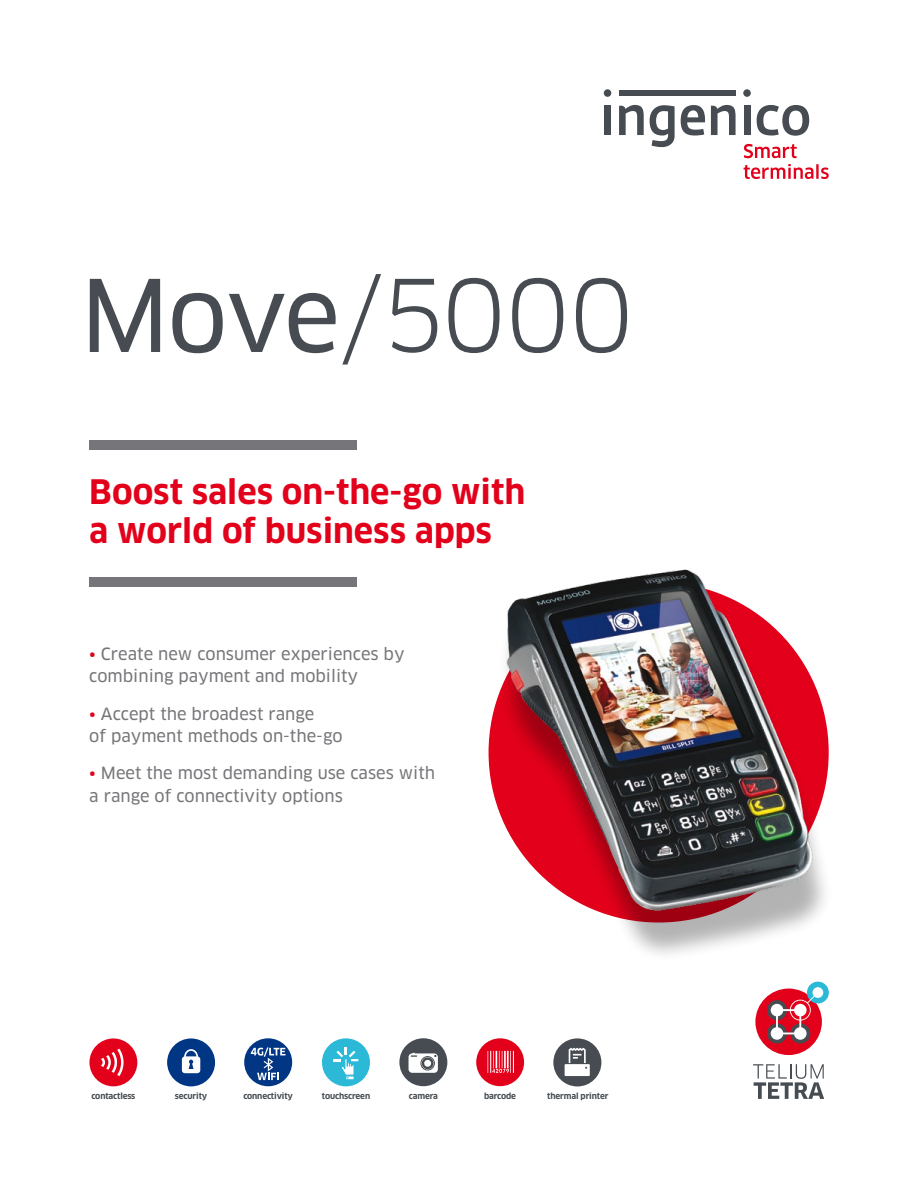
<style>
.page{position:relative;width:918px;height:1188px;background:#fff}
.page>*{position:absolute;margin:0;border:0;box-sizing:border-box;transform-origin:0 0}
.t1{font:97.5px "Clan OT";color:#464c51}
.t2{font:700 33px/39.6px "Clan OT";color:#e2001a}
.t3{font:16.5px/22.5px "Clan OT News";color:#76767a}
.t4{font:700 8.25px "Clan OT";letter-spacing:-.015em;color:#464c51}
.s1{font-family:"Clan OT News"}
.s2{color:#e2001a}
</style>
<div class="page">
<div style="left:89px;top:440px;width:268px;height:10px;background:#76767a"></div>
<div style="left:89px;top:578px;width:268px;height:9px;background:#76767a"></div>
<div style="left:755px;top:989px;width:67px;height:66px;background:#e2001a;border-radius:50%"></div>
<svg style="left:767px;top:1023px;width:20px;height:20px"></svg>
<div style="left:790px;top:1023px;width:20px;height:20px;background:#464c51;border-radius:50%"></div>
<div style="left:807px;top:982px;width:22px;height:21px;background:#2bb9d7;border-radius:50%"></div>
<svg style="left:767px;top:1000px;width:20px;height:20px"></svg>
<svg style="left:771px;top:987px;width:52px;height:53px"></svg>
<svg style="left:753px;top:1064px;width:71px;height:35px"></svg>
<div style="left:604px;top:106px;width:7px;height:29px;background:#464c51"></div>
<div style="left:619px;top:90px;width:117px;height:6px;background:#464c51"></div>
<svg style="left:650px;top:105px;width:25px;height:42px"></svg>
<svg style="left:681px;top:105px;width:24px;height:31px"></svg>
<div style="left:744px;top:106px;width:6px;height:29px;background:#464c51"></div>
<svg style="left:757px;top:105px;width:52px;height:31px"></svg>
<div style="left:604px;top:89px;width:7px;height:8px;background:#464c51;border-radius:50%"></div>
<div style="left:743px;top:89px;width:8px;height:8px;background:#464c51;border-radius:50%"></div>
<svg style="left:619px;top:105px;width:25px;height:30px"></svg>
<svg style="left:711px;top:105px;width:25px;height:30px"></svg>
<svg style="left:744px;top:144px;width:53px;height:14px"></svg>
<svg style="left:744px;top:164px;width:69px;height:15px"></svg>
<hr style="left:816px;top:164px;width:3px;height:15px;background:#e2001a">
<svg style="left:821px;top:167px;width:8px;height:12px"></svg>
<div style="left:167px;top:1038px;width:48px;height:48px;background:#003684;border-radius:50%"></div>
<svg style="left:182px;top:1049px;width:18px;height:24px"></svg>
<div style="left:89px;top:1038px;width:48px;height:48px;background:#e2001a;border-radius:50%"></div>
<svg style="left:101px;top:1049px;width:23px;height:27px"></svg>
<div style="left:322px;top:1038px;width:48px;height:48px;background:#2bb9d7;border-radius:50%"></div>
<svg style="left:334px;top:1048px;width:24px;height:31px"></svg>
<img style="left:488px;top:569px;width:341px;height:382px">
<div style="left:244px;top:1038px;width:48px;height:48px;background:#003684;border-radius:50%"></div>
<svg style="left:251px;top:1047px;width:34px;height:33px"></svg>
<div style="left:399px;top:1038px;width:48px;height:48px;background:#464c51;border-radius:50%"></div>
<svg style="left:409px;top:1053px;width:29px;height:20px"></svg>
<div style="left:476px;top:1038px;width:48px;height:48px;background:#e2001a;border-radius:50%"></div>
<svg style="left:488px;top:1051px;width:26px;height:22px"></svg>
<div style="left:553px;top:1038px;width:48px;height:48px;background:#464c51;border-radius:50%"></div>
<svg style="left:565px;top:1048px;width:25px;height:28px"></svg>
<h1 class="t1" style="left:80px;top:258px;width:555px"><span class="s1">Move</span>/5000</h1>
<h2 class="t2" style="left:89px;top:472px;width:438px">Boost sales on-the-go with a world of business apps</h2>
<p class="t3" style="left:89px;top:642px;width:317px"><span class="s2">•</span> Create new consumer experiences by combining payment and mobility</p>
<p class="t3" style="left:89px;top:702px;width:255px"><span class="s2">•</span> Accept the broadest range<br>of payment methods on-the-go</p>
<p class="t3" style="left:89px;top:762px;width:347px"><span class="s2">•</span> Meet the most demanding use cases with a range of connectivity options</p>
<p class="t4" style="left:92px;top:1091px;width:45px">contactless</p>
<p class="t4" style="left:175px;top:1091px;width:34px">security</p>
<p class="t4" style="left:243px;top:1091px;width:51px">connectivity</p>
<p class="t4" style="left:322px;top:1091px;width:50px">touchscreen</p>
<p class="t4" style="left:409px;top:1091px;width:31px">camera</p>
<p class="t4" style="left:484px;top:1091px;width:34px">barcode</p>
<p class="t4" style="left:547px;top:1091px;width:63px">thermal printer</p>
</div>
